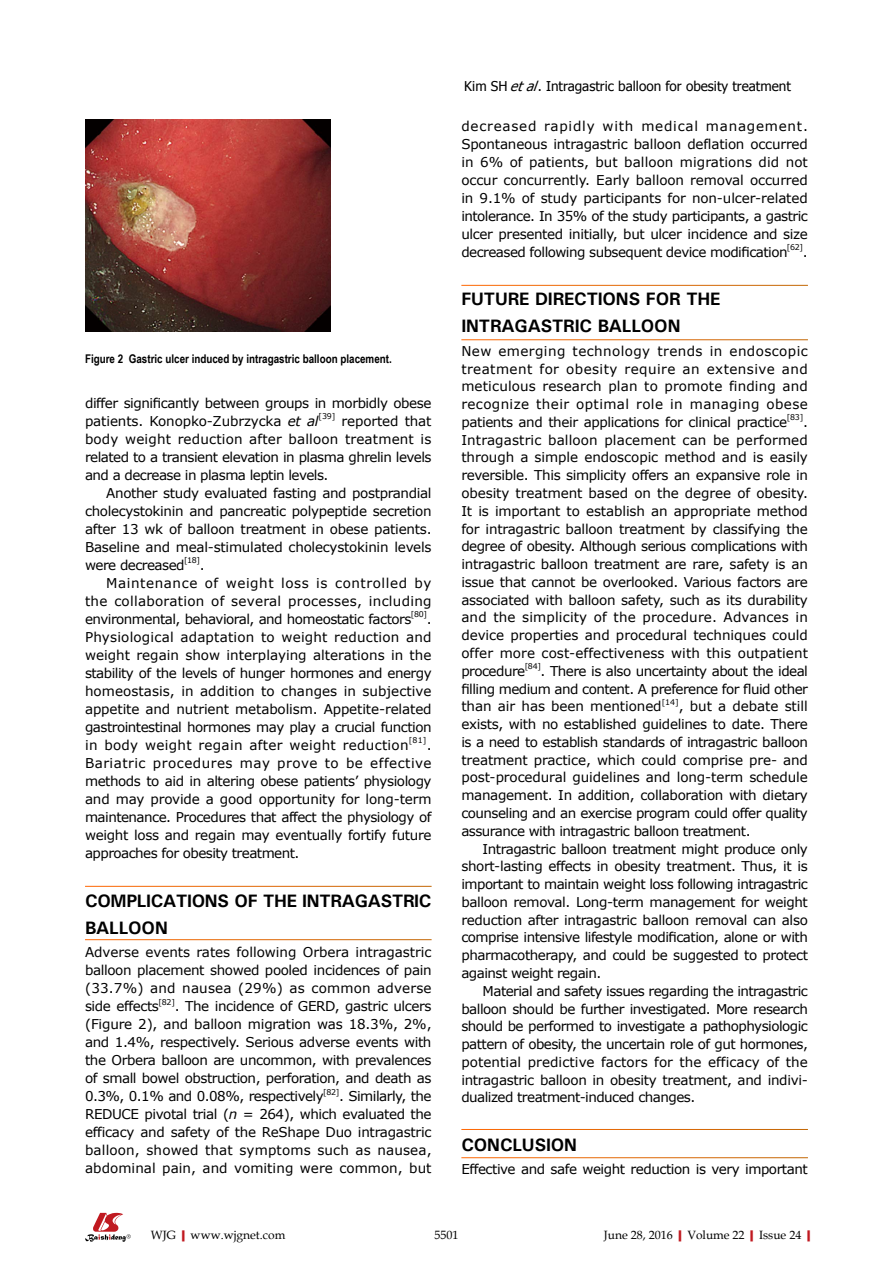
<style>
.page{position:relative;width:893px;height:1263px;background:#fff}
.page>*{position:absolute;margin:0;border:0;box-sizing:border-box;transform-origin:0 0}
.t1{font:700 18px/27px "Univers";letter-spacing:-.01em;color:#000}
.t2{font:13.5px/18px "Verdana";letter-spacing:-.03em;color:#000;text-align:justify}
.t3{font:13.5px "Verdana";letter-spacing:-.01em;color:#000}
.t4{font:13.5px "Tahoma";color:#000}
.t5{font:13.5px "Verdana";letter-spacing:.005em;color:#000}
.t6{font:13.5px "Verdana";letter-spacing:.02em;color:#000}
.t7{font:13.5px "Verdana";letter-spacing:.01em;color:#000}
.t8{font:13.5px "Verdana";letter-spacing:.04em;color:#000}
.t9{font:13.5px "Verdana";letter-spacing:-.005em;color:#000}
.t10{font:700 12px "Arial Narrow";color:#000}
.t11{font:12px "Book Antiqua";color:#000}
.t12{font:7.8px "Verdana";letter-spacing:-.035em;color:#000}
.s1{font-style:italic}
.s2{font-weight:700;color:#c01920}
</style>
<div class="page">
<svg style="left:85px;top:1213px;width:46px;height:29px"></svg>
<img style="left:85px;top:119px;width:245px;height:212px">
<p class="t4" style="left:464px;top:77px;width:328px">Kim SH <span class="s1">etal</span>. Intragastric balloon for obesity treatment</p>
<p class="t10" style="left:85px;top:350px;width:308px">Figure 2 Gastric ulcer induced by intragastric balloon placement.</p>
<p class="t2" style="left:85px;top:394px;width:348px">differ significantly between groups in morbidly obese patients. Konopko-Zubrzycka <span class="s1">et al</span></p>
<p class="t12" style="left:319px;top:412px;width:18px">[39]</p>
<p class="t3" style="left:342px;top:413px;width:91px">reported that</p>
<p class="t7" style="left:85px;top:431px;width:348px">body weight reduction after balloon treatment is</p>
<p class="t2" style="left:85px;top:448px;width:348px">related to a transient elevation in plasma ghrelin levels</p>
<p class="t2" style="left:85px;top:466px;width:245px">and a decrease in plasma leptin levels.</p>
<p class="t2" style="left:106px;top:484px;width:327px">Another study evaluated fasting and postprandial</p>
<p class="t2" style="left:85px;top:502px;width:348px">cholecystokinin and pancreatic polypeptide secretion</p>
<p class="t2" style="left:85px;top:520px;width:348px">after 13 wk of balloon treatment in obese patients.</p>
<p class="t2" style="left:85px;top:538px;width:348px">Baseline and meal-stimulated cholecystokinin levels</p>
<p class="t2" style="left:85px;top:556px;width:101px">were decreased</p>
<p class="t12" style="left:184px;top:556px;width:18px">[18]</p>
<p class="t2" style="left:200px;top:556px;width:6px">.</p>
<p class="t8" style="left:106px;top:575px;width:327px">Maintenance of weight loss is controlled by</p>
<p class="t6" style="left:85px;top:593px;width:348px">the collaboration of several processes, including</p>
<p class="t2" style="left:85px;top:610px;width:328px">environmental, behavioral, and homeostatic factors</p>
<p class="t12" style="left:411px;top:610px;width:18px">[80]</p>
<p class="t2" style="left:85px;top:610px;width:348px;text-indent:342px">.<br>Physiological adaptation to weight reduction and weight regain show interplaying alterations in the stability of the levels of hunger hormones and energy homeostasis, in addition to changes in subjective appetite and nutrient metabolism. Appetite-related gastrointestinal hormones may play a crucial function in body weight regain after weight reduction</p>
<p class="t12" style="left:409px;top:736px;width:19px">[81]</p>
<p class="t2" style="left:85px;top:736px;width:348px;text-indent:342px">.<br>Bariatric procedures may prove to be effective methods to aid in altering obese patients’ physiology and may provide a good opportunity for long-term maintenance. Procedures that affect the physiology of weight loss and regain may eventually fortify future approaches for obesity treatment.</p>
<p class="t1" style="left:85px;top:887px;width:348px">COMPLICATIONS OF THE INTRAGASTRIC<br>BALLOON</p>
<p class="t2" style="left:85px;top:943px;width:348px">Adverse events rates following Orbera intragastric balloon placement showed pooled incidences of pain (33.7%) and nausea (29%) as common adverse side effects</p>
<p class="t12" style="left:159px;top:997px;width:18px">[82]</p>
<p class="t2" style="left:85px;top:997px;width:348px;text-indent:90px">. The incidence of GERD, gastric ulcers (Figure 2), and balloon migration was 18.3%, 2%, and 1.4%, respectively. Serious adverse events with the Orbera balloon are uncommon, with prevalences of small bowel obstruction, perforation, and death as 0.3%, 0.1% and 0.08%, respectively</p>
<p class="t12" style="left:323px;top:1087px;width:18px">[82]</p>
<p class="t2" style="left:85px;top:1087px;width:348px;text-indent:254px">. Similarly, the REDUCE pivotal trial (<span class="s1">n</span> = 264), which evaluated the efficacy and safety of the ReShape Duo intragastric balloon, showed that symptoms such as nausea, abdominal pain, and vomiting were common, but</p>
<p class="t2" style="left:461px;top:116px;width:348px">decreased rapidly with medical management.<br>Spontaneous intragastric balloon deflation occurred in 6% of patients, but balloon migrations did not occur concurrently. Early balloon removal occurred in 9.1% of study participants for non-ulcer-related intolerance. In 35% of the study participants, a gastric ulcer presented initially, but ulcer incidence and size decreased following subsequent device modification</p>
<p class="t12" style="left:787px;top:242px;width:18px">[62]</p>
<p class="t2" style="left:803px;top:242px;width:6px">.</p>
<p class="t1" style="left:461px;top:285px;width:261px">FUTURE DIRECTIONS FOR THE<br>INTRAGASTRIC BALLOON</p>
<p class="t2" style="left:461px;top:342px;width:348px">New emerging technology trends in endoscopic treatment for obesity require an extensive and meticulous research plan to promote finding and recognize their optimal role in managing obese patients and their applications for clinical practice</p>
<p class="t12" style="left:787px;top:412px;width:18px">[83]</p>
<p class="t2" style="left:461px;top:413px;width:348px;text-indent:342px">.<br>Intragastric balloon placement can be performed through a simple endoscopic method and is easily reversible. This simplicity offers an expansive role in obesity treatment based on the degree of obesity.<br>It is important to establish an appropriate method for intragastric balloon treatment by classifying the degree of obesity. Although serious complications with intragastric balloon treatment are rare, safety is an issue that cannot be overlooked. Various factors are associated with balloon safety, such as its durability and the simplicity of the procedure. Advances in device properties and procedural techniques could offer more cost-effectiveness with this outpatient procedure</p>
<p class="t12" style="left:525px;top:661px;width:18px">[84]</p>
<p class="t2" style="left:461px;top:661px;width:348px;text-indent:79px">. There is also uncertainty about the ideal filling medium and content. A preference for fluid other than air has been mentioned</p>
<p class="t12" style="left:662px;top:697px;width:19px">[14]</p>
<p class="t9" style="left:679px;top:698px;width:131px">, but a debate still</p>
<p class="t2" style="left:461px;top:715px;width:348px">exists, with no established guidelines to date. There</p>
<p class="t2" style="left:461px;top:732px;width:348px">is a need to establish standards of intragastric balloon</p>
<p class="t3" style="left:461px;top:751px;width:348px">treatment practice, which could comprise pre- and</p>
<p class="t3" style="left:461px;top:769px;width:348px">post-procedural guidelines and long-term schedule</p>
<p class="t2" style="left:461px;top:786px;width:348px">management. In addition, collaboration with dietary</p>
<p class="t2" style="left:461px;top:804px;width:348px">counseling and an exercise program could offer quality</p>
<p class="t2" style="left:461px;top:821px;width:291px">assurance with intragastric balloon treatment.</p>
<p class="t2" style="left:483px;top:839px;width:327px">Intragastric balloon treatment might produce only</p>
<p class="t2" style="left:461px;top:857px;width:348px">short-lasting effects in obesity treatment. Thus, it is</p>
<p class="t2" style="left:461px;top:875px;width:348px">important to maintain weight loss following intragastric</p>
<p class="t2" style="left:461px;top:892px;width:348px">balloon removal. Long-term management for weight</p>
<p class="t2" style="left:461px;top:910px;width:348px">reduction after intragastric balloon removal can also</p>
<p class="t2" style="left:461px;top:928px;width:348px">comprise intensive lifestyle modification, alone or with</p>
<p class="t2" style="left:461px;top:946px;width:348px">pharmacotherapy, and could be suggested to protect</p>
<p class="t2" style="left:461px;top:963px;width:141px">against weight regain.</p>
<p class="t2" style="left:483px;top:981px;width:327px">Material and safety issues regarding the intragastric</p>
<p class="t2" style="left:461px;top:999px;width:348px">balloon should be further investigated. More research</p>
<p class="t2" style="left:461px;top:1017px;width:348px">should be performed to investigate a pathophysiologic</p>
<p class="t2" style="left:461px;top:1035px;width:348px">pattern of obesity, the uncertain role of gut hormones,</p>
<p class="t5" style="left:461px;top:1053px;width:348px">potential predictive factors for the efficacy of the</p>
<p class="t2" style="left:461px;top:1070px;width:346px">intragastric balloon in obesity treatment, and indivi-</p>
<p class="t2" style="left:461px;top:1088px;width:235px">dualized treatment-induced changes.</p>
<p class="t1" style="left:461px;top:1131px;width:117px">CONCLUSION</p>
<p class="t2" style="left:461px;top:1160px;width:348px">Effective and safe weight reduction is very important</p>
<p class="t11" style="left:151px;top:1226px;width:136px">WJG<span class="s2">|</span>www.wjgnet.com</p>
<p class="t11" style="left:434px;top:1226px;width:25px">5501</p>
<p class="t11" style="left:604px;top:1226px;width:214px">June 28, 2016<span class="s2">|</span>Volume 22<span class="s2">|</span>Issue 24<span class="s2">|</span></p>
</div>
